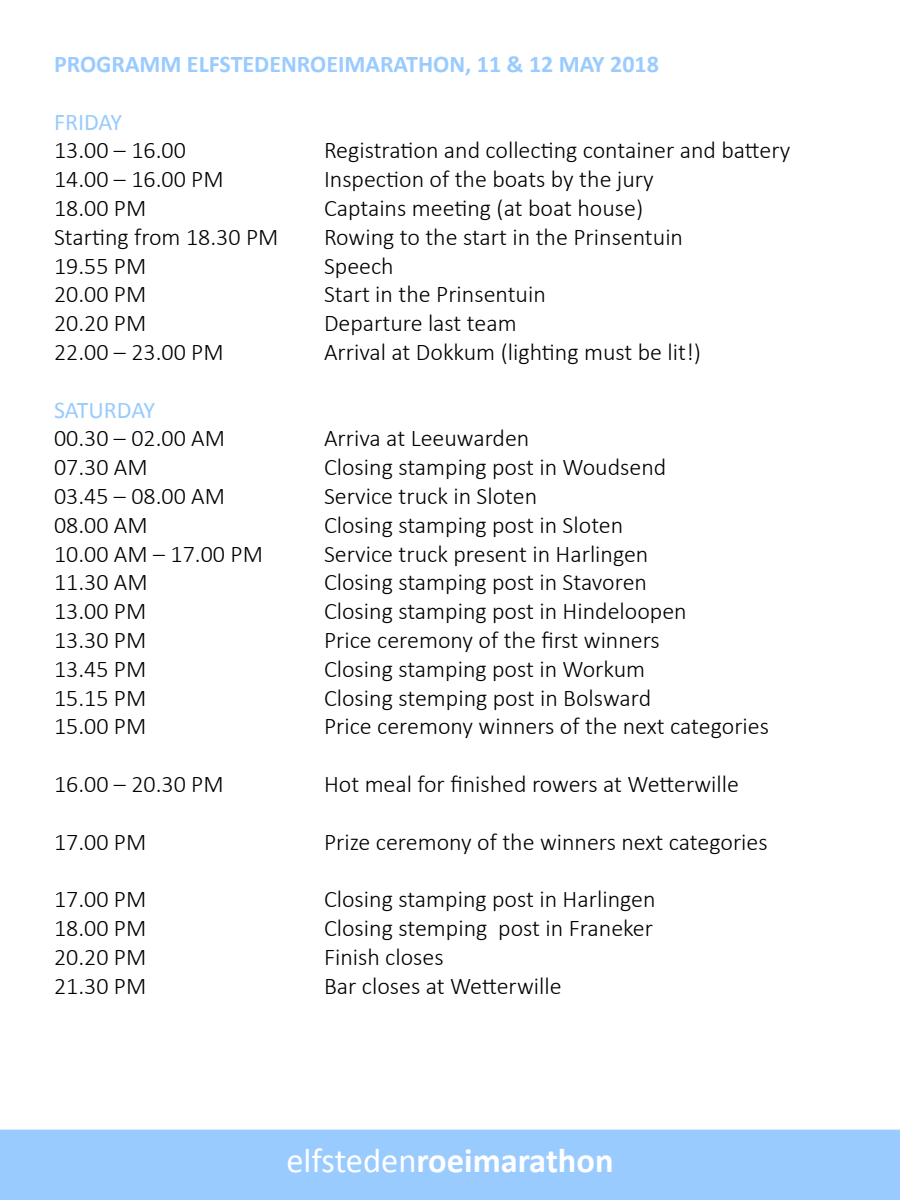
<style>
.page{position:relative;width:900px;height:1200px;background:#fff}
.page>*{position:absolute;margin:0;border:0;box-sizing:border-box;transform-origin:0 0}
.t1{font:700 34.5px "Calibri";color:#fff}
.t2{font:300 24px "Calibri";color:#000}
.t3{font:700 24px "Calibri";color:#9acbff}
.t4{font:24px "Calibri";letter-spacing:-.005em;color:#9acbff}
.s1{font-weight:400}
</style>
<div class="page">
<div style="left:0;top:1130px;width:900px;height:70px;background:#9acbff"></div>
<p class="t3" style="left:54px;top:49px;width:606px">PROGRAMM ELFSTEDENROEIMARATHON, 11 &amp; 12 MAY 2018</p>
<p class="t4" style="left:54px;top:106px;width:70px">FRIDAY</p>
<p class="t2" style="left:54px;top:136px;width:133px">13.00 – 16.00</p>
<p class="t2" style="left:324px;top:136px;width:468px">Registration and collecting container and battery</p>
<p class="t2" style="left:54px;top:164px;width:171px">14.00 – 16.00 PM</p>
<p class="t2" style="left:324px;top:164px;width:331px">Inspection of the boats by the jury</p>
<p class="t2" style="left:54px;top:193px;width:94px">18.00 PM</p>
<p class="t2" style="left:324px;top:193px;width:321px">Captains meeting (at boat house)</p>
<p class="t2" style="left:54px;top:222px;width:226px">Starting from 18.30 PM</p>
<p class="t2" style="left:324px;top:222px;width:361px">Rowing to the start in the Prinsentuin</p>
<p class="t2" style="left:54px;top:251px;width:94px">19.55 PM</p>
<p class="t2" style="left:324px;top:251px;width:71px">Speech</p>
<p class="t2" style="left:54px;top:280px;width:94px">20.00 PM</p>
<p class="t2" style="left:324px;top:280px;width:223px">Start in the Prinsentuin</p>
<p class="t2" style="left:54px;top:308px;width:94px">20.20 PM</p>
<p class="t2" style="left:324px;top:308px;width:194px">Departure last team</p>
<p class="t2" style="left:54px;top:337px;width:171px">22.00 – 23.00 PM</p>
<p class="t2" style="left:324px;top:337px;width:379px">Arrival at Dokkum (lighting must be lit!)</p>
<p class="t4" style="left:54px;top:394px;width:103px">SATURDAY</p>
<p class="t2" style="left:54px;top:424px;width:173px">00.30 – 02.00 AM</p>
<p class="t2" style="left:324px;top:424px;width:207px">Arriva at Leeuwarden</p>
<p class="t2" style="left:54px;top:452px;width:95px">07.30 AM</p>
<p class="t2" style="left:324px;top:452px;width:344px">Closing stamping post in Woudsend</p>
<p class="t2" style="left:54px;top:481px;width:173px">03.45 – 08.00 AM</p>
<p class="t2" style="left:324px;top:481px;width:215px">Service truck in Sloten</p>
<p class="t2" style="left:54px;top:510px;width:95px">08.00 AM</p>
<p class="t2" style="left:324px;top:510px;width:301px">Closing stamping post in Sloten</p>
<p class="t2" style="left:54px;top:539px;width:211px">10.00 AM – 17.00 PM</p>
<p class="t2" style="left:324px;top:539px;width:326px">Service truck present in Harlingen</p>
<p class="t2" style="left:54px;top:568px;width:95px">11.30 AM</p>
<p class="t2" style="left:324px;top:568px;width:325px">Closing stamping post in Stavoren</p>
<p class="t2" style="left:54px;top:596px;width:94px">13.00 PM</p>
<p class="t2" style="left:324px;top:596px;width:364px">Closing stamping post in Hindeloopen</p>
<p class="t2" style="left:54px;top:625px;width:94px">13.30 PM</p>
<p class="t2" style="left:324px;top:625px;width:337px">Price ceremony of the first winners</p>
<p class="t2" style="left:54px;top:654px;width:94px">13.45 PM</p>
<p class="t2" style="left:324px;top:654px;width:323px">Closing stamping post in Workum</p>
<p class="t2" style="left:54px;top:683px;width:94px">15.15 PM</p>
<p class="t2" style="left:324px;top:683px;width:329px">Closing stemping post in Bolsward</p>
<p class="t2" style="left:54px;top:712px;width:94px">15.00 PM</p>
<p class="t2" style="left:324px;top:712px;width:447px">Price ceremony winners of the next categories</p>
<p class="t2" style="left:54px;top:769px;width:171px">16.00 – 20.30 PM</p>
<p class="t2" style="left:324px;top:769px;width:416px">Hot meal for finished rowers at Wetterwille</p>
<p class="t2" style="left:54px;top:827px;width:94px">17.00 PM</p>
<p class="t2" style="left:324px;top:827px;width:445px">Prize ceremony of the winners next categories</p>
<p class="t2" style="left:54px;top:884px;width:94px">17.00 PM</p>
<p class="t2" style="left:324px;top:884px;width:333px">Closing stamping post in Harlingen</p>
<p class="t2" style="left:54px;top:913px;width:94px">18.00 PM</p>
<p class="t2" style="left:324px;top:913px;width:331px">Closing stemping post in Franeker</p>
<p class="t2" style="left:54px;top:942px;width:94px">20.20 PM</p>
<p class="t2" style="left:324px;top:942px;width:121px">Finish closes</p>
<p class="t2" style="left:54px;top:971px;width:94px">21.30 PM</p>
<p class="t2" style="left:324px;top:971px;width:239px">Bar closes at Wetterwille</p>
<h1 class="t1" style="left:286px;top:1138px;width:329px"><span class="s1">elfsteden</span>roeimarathon</h1>
</div>
